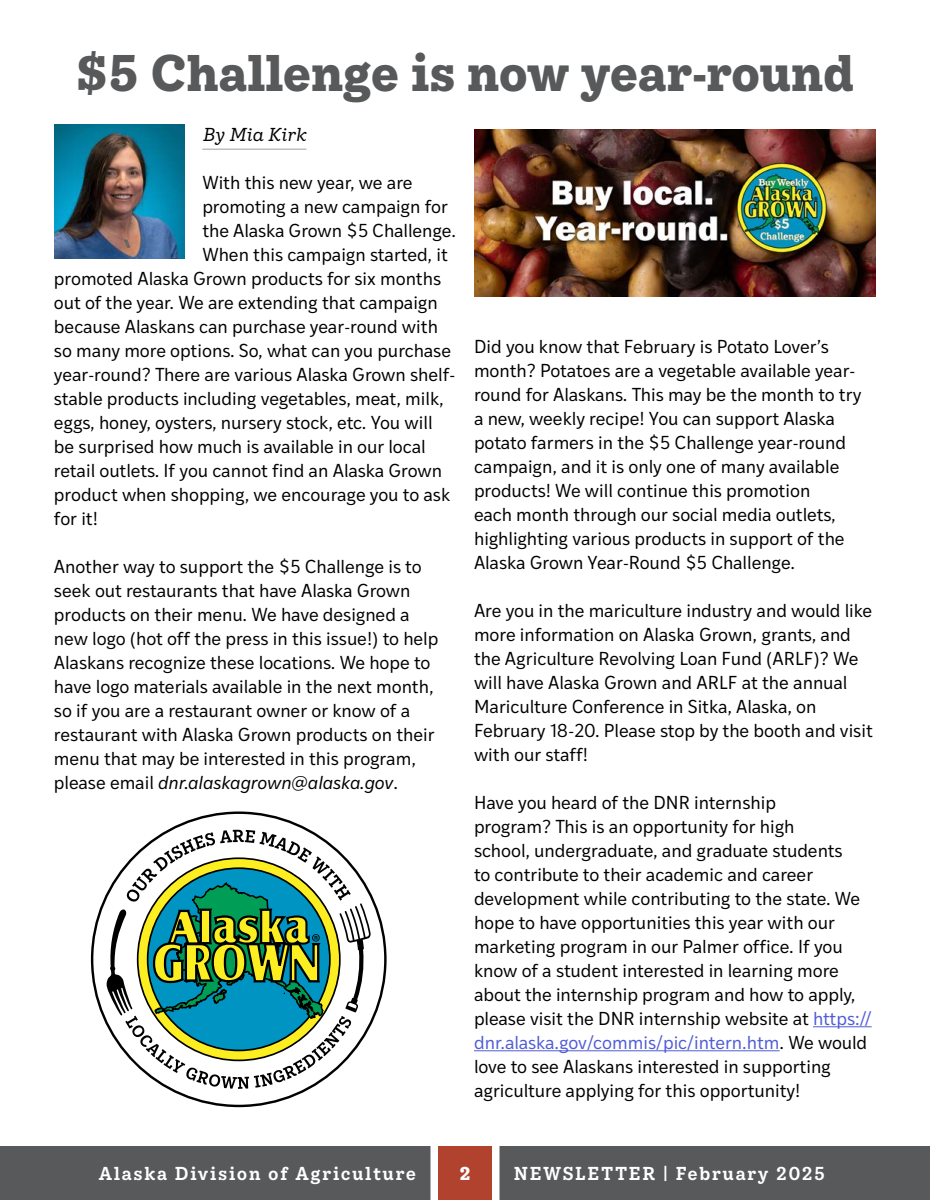
<style>
.page{position:relative;width:930px;height:1200px;background:#fff}
.page>*{position:absolute;margin:0;border:0;box-sizing:border-box;transform-origin:0 0}
.t1{font:700 49.5px "Ivy Style TW";letter-spacing:-.01em;color:#58595b}
.t2{font:18px/24px "Ivy Style Sans";letter-spacing:-.01em;color:#000}
.t3{font:600 18px "Ivy Style TW";letter-spacing:.09em;color:#fff}
.t4{font:italic 18px "Ivy Style TW";letter-spacing:-.02em;color:#000}
.t5{font:700 18px "Ivy Style TW";color:#fff}
.s1{font-style:italic}
.s2{color:#4f5cd6}
</style>
<div class="page">
<div style="left:0;top:1146px;width:930px;height:54px;background:#58595b"></div>
<svg style="left:430px;top:1146px;width:70px;height:54px;background:#bf6a5b"></svg>
<hr style="left:202px;top:148px;width:104px;height:2px;background:#bcbec0">
<hr style="left:813px;top:1026px;width:59px;height:1px;background:#4f5cd6">
<hr style="left:474px;top:1050px;width:306px;height:1px;background:#4f5cd6">
<img style="left:54px;top:124px;width:130px;height:135px">
<img style="left:474px;top:129px;width:402px;height:168px">
<svg style="left:91px;top:812px;width:296px;height:295px"></svg>
<svg style="left:106px;top:830px;width:265px;height:259px"></svg>
<h1 class="t1" style="left:76px;top:33px;width:780px">$5 Challenge is now year-round</h1>
<p class="t4" style="left:202px;top:121px;width:106px">By Mia Kirk</p>
<p class="t2" style="left:202px;top:170px;width:212px">With this new year, we are</p>
<p class="t2" style="left:202px;top:194px;width:247px">promoting a new campaign for</p>
<p class="t2" style="left:202px;top:218px;width:255px">the Alaska Grown $5 Challenge.</p>
<p class="t2" style="left:202px;top:242px;width:247px">When this campaign started, it</p>
<p class="t2" style="left:54px;top:266px;width:389px">promoted Alaska Grown products for six months</p>
<p class="t2" style="left:54px;top:290px;width:385px">out of the year. We are extending that campaign</p>
<p class="t2" style="left:54px;top:314px;width:386px">because Alaskans can purchase year-round with</p>
<p class="t2" style="left:54px;top:338px;width:399px">so many more options. So, what can you purchase</p>
<p class="t2" style="left:54px;top:362px;width:403px">year-round? There are various Alaska Grown shelf-</p>
<p class="t2" style="left:54px;top:386px;width:391px">stable products including vegetables, meat, milk,</p>
<p class="t2" style="left:54px;top:410px;width:380px">eggs, honey, oysters, nursery stock, etc. You will</p>
<p class="t2" style="left:54px;top:434px;width:373px">be surprised how much is available in our local</p>
<p class="t2" style="left:54px;top:458px;width:390px">retail outlets. If you cannot find an Alaska Grown</p>
<p class="t2" style="left:54px;top:482px;width:398px">product when shopping, we encourage you to ask</p>
<p class="t2" style="left:54px;top:506px;width:46px">for it!</p>
<p class="t2" style="left:54px;top:554px;width:386px">Another way to support the $5 Challenge is to seek out restaurants that have Alaska Grown products on their menu. We have designed a new logo (hot off the press in this issue!) to help Alaskans recognize these locations. We hope to have logo materials available in the next month, so if you are a restaurant owner or know of a restaurant with Alaska Grown products on their menu that may be interested in this program, please email <span class="s1">dnr.alaskagrown@alaska.gov</span>.</p>
<p class="t2" style="left:474px;top:334px;width:389px">Did you know that February is Potato Lover’s month? Potatoes are a vegetable available year&shy;round for Alaskans. This may be the month to try a new, weekly recipe! You can support Alaska potato farmers in the $5 Challenge year-round campaign, and it is only one of many available products! We will continue this promotion<br>each month through our social media outlets, highlighting various products in support of the Alaska Grown Year-Round $5 Challenge.</p>
<p class="t2" style="left:474px;top:598px;width:400px">Are you in the mariculture industry and would like more information on Alaska Grown, grants, and the Agriculture Revolving Loan Fund (ARLF)? We will have Alaska Grown and ARLF at the annual Mariculture Conference in Sitka, Alaska, on February 18-20. Please stop by the booth and visit with our staff!</p>
<p class="t2" style="left:474px;top:790px;width:399px">Have you heard of the DNR internship<br>program? This is an opportunity for high<br>school, undergraduate, and graduate students<br>to contribute to their academic and career development while contributing to the state. We hope to have opportunities this year with our marketing program in our Palmer office. If you know of a student interested in learning more about the internship program and how to apply, please visit the DNR internship website at <span class="s2">https:// dnr.alaska.gov/commis/pic/intern.htm</span>. We would love to see Alaskans interested in supporting agriculture applying for this opportunity!</p>
<p class="t3" style="left:99px;top:1159px;width:319px">Alaska Division of Agriculture</p>
<p class="t3" style="left:514px;top:1159px;width:313px">NEWSLETTER | February 2025</p>
<p class="t5" style="left:459px;top:1158px;width:13px">2</p>
</div>
